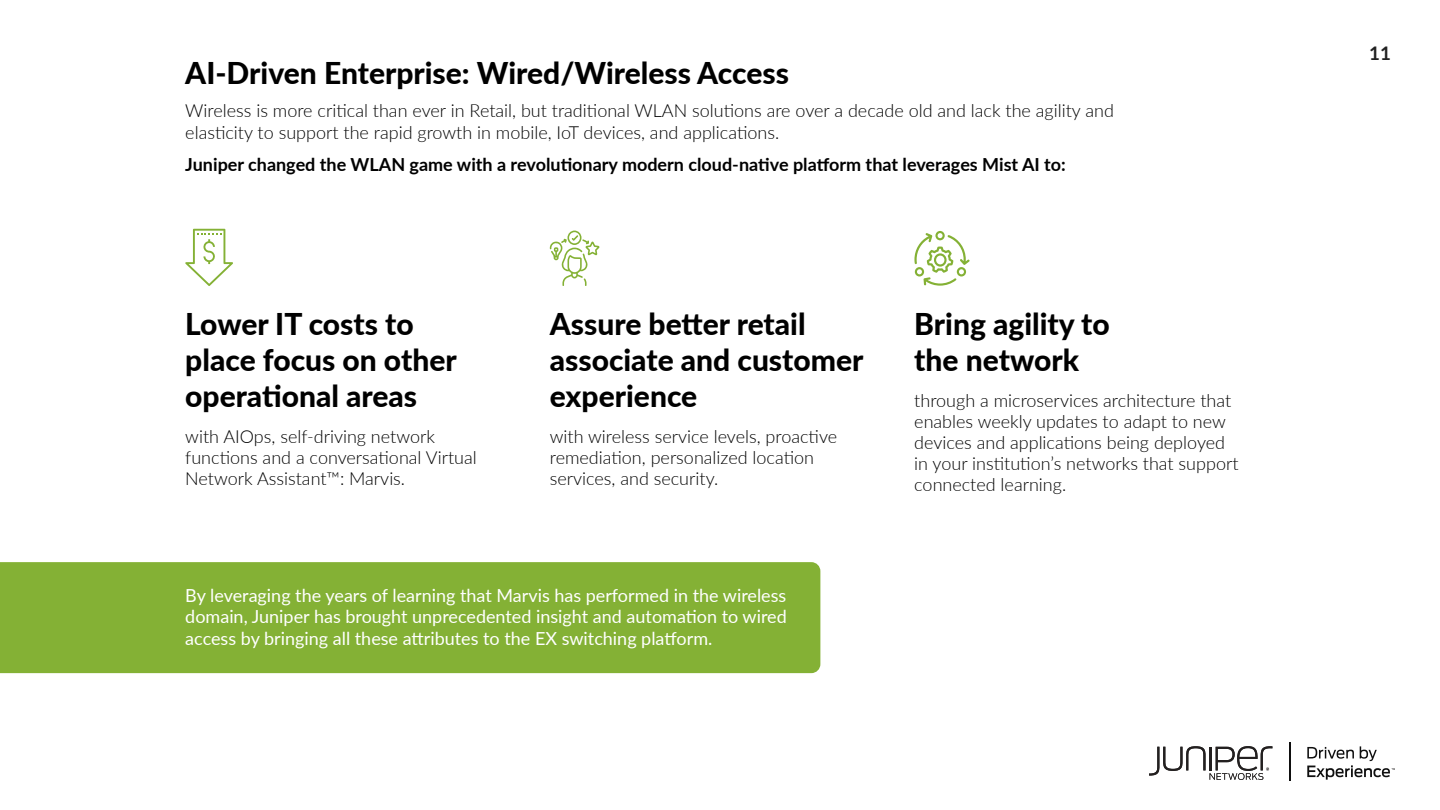
<style>
.page{position:relative;width:1440px;height:810px;background:#fff}
.page>*{position:absolute;margin:0;border:0;box-sizing:border-box;transform-origin:0 0}
.t1{font:800 30px/36px "Lato";color:#000}
.t2{font:700 18.75px "Lato";color:#212121}
.t3{font:300 18px/21px "Lato";color:#000}
.t4{font:18px/21.6px "Lato";color:#fff;text-align:justify}
.t5{font:700 18px "Lato";color:#000}
</style>
<div class="page">
<hr style="left:1289px;top:742px;width:2px;height:39px;background:#0f0f0f">
<svg style="left:1149px;top:746px;width:123px;height:34px"></svg>
<svg style="left:1307px;top:746px;width:88px;height:34px"></svg>
<svg style="left:185px;top:229px;width:48px;height:57px"></svg>
<svg style="left:550px;top:231px;width:49px;height:55px"></svg>
<svg style="left:914px;top:231px;width:56px;height:55px"></svg>
<div style="left:0;top:562px;width:820px;height:111px;background:#84b135"></div>
<h1 class="t1" style="left:185px;top:54px;width:605px">AI-Driven Enterprise: Wired/Wireless Access</h1>
<p class="t3" style="left:185px;top:100px;width:930px;line-height:21.6px">Wireless is more critical than ever in Retail, but traditional WLAN solutions are over a decade old and lack the agility and elasticity to support the rapid growth in mobile, IoT devices, and applications.</p>
<p class="t5" style="left:185px;top:151px;width:882px">Juniper changed the WLAN game with a revolutionary modern cloud-native platform that leverages Mist AI to:</p>
<h1 class="t1" style="left:185px;top:305px;width:273px">Lower IT costs to place focus on other operational areas</h1>
<p class="t3" style="left:185px;top:426px;width:293px">with AIOps, self-driving network functions and a conversational Virtual<br>Network Assistant™: Marvis.</p>
<h1 class="t1" style="left:550px;top:305px;width:315px">Assure better retail associate and customer experience</h1>
<p class="t3" style="left:550px;top:426px;width:289px">with wireless service levels, proactive remediation, personalized location services, and security.</p>
<p class="t4" style="left:185px;top:583px;width:603px">By leveraging the years of learning that Marvis has performed in the wireless domain, Juniper has brought unprecedented insight and automation to wired access by bringing all these attributes to the EX switching platform.</p>
<h1 class="t1" style="left:914px;top:305px;width:197px">Bring agility to the network</h1>
<p class="t3" style="left:914px;top:390px;width:326px">through a microservices architecture that enables weekly updates to adapt to new devices and applications being deployed in your institution’s networks that support connected learning.</p>
<p class="t2" style="left:1369px;top:39px;width:23px">11</p>
</div>
